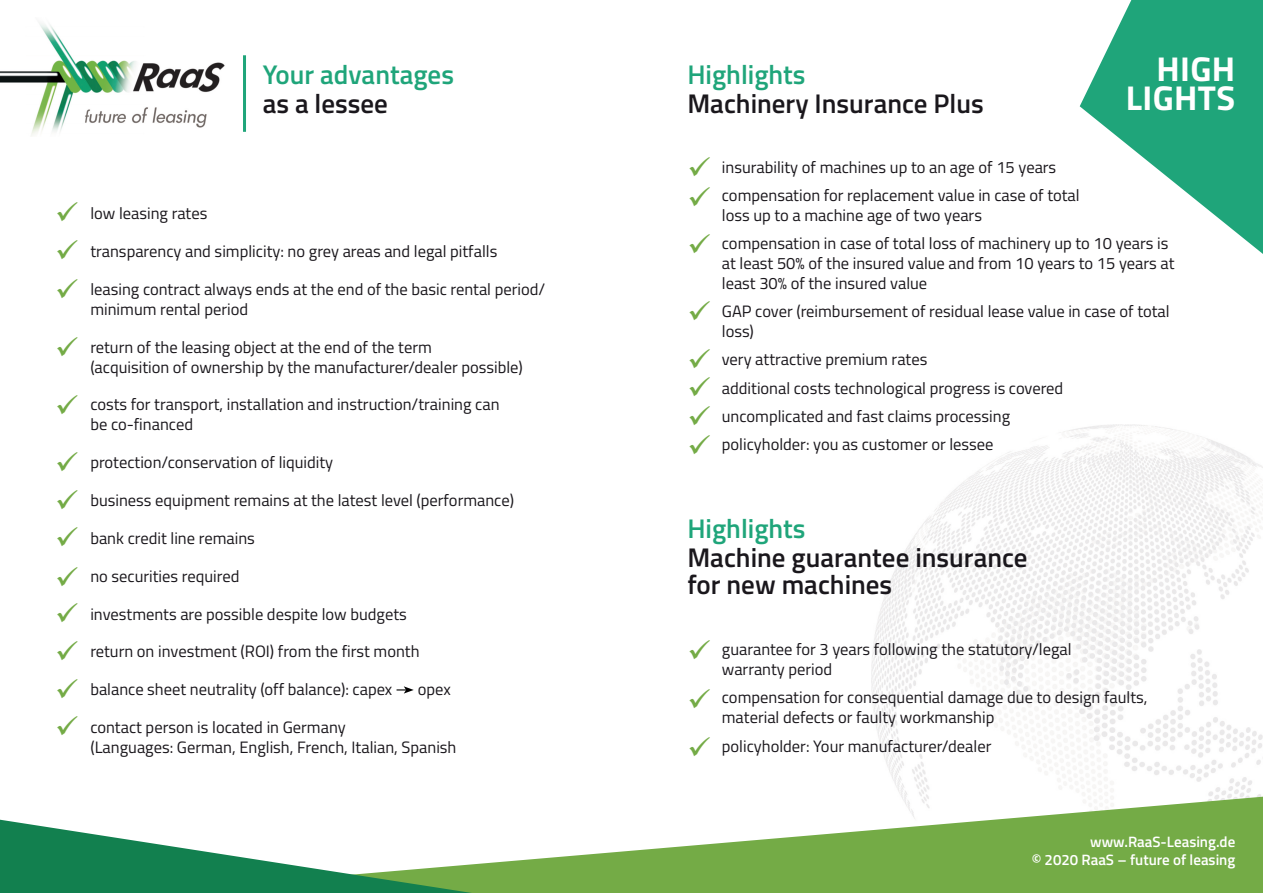
<style>
.page{position:relative;width:1263px;height:893px;background:#fff}
.page>*{position:absolute;margin:0;border:0;box-sizing:border-box;transform-origin:0 0}
.t1{font:700 34.5px/28.5px "Titillium";letter-spacing:.01em;color:#fff;text-align:right}
.t2{font:30px/28.8px "Wingdings";color:#74ab46;text-align:justify}
.t3{font:600 27px/27px "Titillium";color:#1a171c}
.t4{font:600 27px "Titillium";color:#1fa57a}
.t5{font:16.5px/19.8px "Titillium";color:#1a171c}
.t6{font:600 15px/18px "Titillium";color:#fff;text-align:right}
</style>
<div class="page">
<img style="left:871px;top:424px;width:392px;height:373px">
<svg style="left:1080px;top:0;width:183px;height:254px;fill:#1fa57a"></svg>
<svg style="left:472px;top:797px;width:791px;height:96px;fill:#74ab46"></svg>
<svg style="left:0;top:820px;width:472px;height:73px"></svg>
<img style="left:0;top:23px;width:225px;height:113px">
<hr style="left:243px;top:55px;width:3px;height:77px;background:#1fa57a">
<svg style="left:396px;top:686px;width:18px;height:8px"></svg>
<h3 class="t4" style="left:263px;top:54px;width:193px">Your advantages</h3>
<h3 class="t4" style="left:687px;top:54px;width:120px">Highlights</h3>
<h3 class="t3" style="left:263px;top:88px;width:127px">as a lessee</h3>
<h3 class="t3" style="left:687px;top:88px;width:298px">Machinery Insurance Plus</h3>
<h1 class="t1" style="left:1126px;top:53px;width:111px">High lights</h1>
<p class="t5" style="left:90px;top:203px;width:119px">low leasing rates</p>
<p class="t5" style="left:90px;top:241px;width:408px">transparency and simplicity: no grey areas and legal pitfalls</p>
<p class="t5" style="left:90px;top:279px;width:456px">leasing contract always ends at the end of the basic rental period/ minimum rental period</p>
<p class="t5" style="left:90px;top:336px;width:434px">return of the leasing object at the end of the term<br>(acquisition of ownership by the manufacturer/dealer possible)</p>
<p class="t5" style="left:90px;top:394px;width:411px">costs for transport, installation and instruction/training can be co-financed</p>
<p class="t5" style="left:90px;top:452px;width:244px">protection/conservation of liquidity</p>
<p class="t5" style="left:90px;top:489px;width:425px">business equipment remains at the latest level (performance)</p>
<p class="t5" style="left:90px;top:527px;width:166px">bank credit line remains</p>
<p class="t5" style="left:90px;top:565px;width:151px">no securities required</p>
<p class="t5" style="left:90px;top:603px;width:318px">investments are possible despite low budgets</p>
<p class="t5" style="left:90px;top:641px;width:331px">return on investment (ROI) from the first month</p>
<p class="t5" style="left:90px;top:679px;width:304px">balance sheet neutrality (off balance): capex</p>
<p class="t5" style="left:418px;top:679px;width:35px">opex</p>
<p class="t5" style="left:90px;top:717px;width:368px">contact person is located in Germany<br>(Languages: German, English, French, Italian, Spanish</p>
<h2 class="t2" style="left:687px;top:375px;width:25px">✓ ✓ ✓</h2>
<p class="t5" style="left:722px;top:152px;width:359px;line-height:28.3px">insurability of machines up to an age of 15 years compensation for replacement value in case of total</p>
<p class="t5" style="left:722px;top:200px;width:448px;line-height:28.3px">loss up to a machine age of two years<br>compensation in case of total loss of machinery up to 10 years is</p>
<p class="t5" style="left:722px;top:253px;width:454px">at least 50% of the insured value and from 10 years to 15 years at least 30% of the insured value</p>
<p class="t5" style="left:722px;top:301px;width:449px">GAP cover (reimbursement of residual lease value in case of total loss)</p>
<p class="t5" style="left:722px;top:345px;width:343px;line-height:28.3px">very attractive premium rates<br>additional costs technological progress is covered uncomplicated and fast claims processing policyholder: you as customer or lessee</p>
<h3 class="t4" style="left:687px;top:508px;width:120px">Highlights</h3>
<h3 class="t3" style="left:687px;top:543px;width:342px">Machine guarantee insurance for new machines</h3>
<p class="t5" style="left:722px;top:639px;width:351px">guarantee for 3 years following the statutory/legal warranty period</p>
<p class="t5" style="left:722px;top:687px;width:427px">compensation for consequential damage due to design faults, material defects or faulty workmanship</p>
<p class="t5" style="left:722px;top:735px;width:271px">policyholder: Your manufacturer/dealer</p>
<p class="t6" style="left:1032px;top:832px;width:205px">www.RaaS-Leasing.de<br>© 2020 RaaS – future of leasing</p>
</div>
